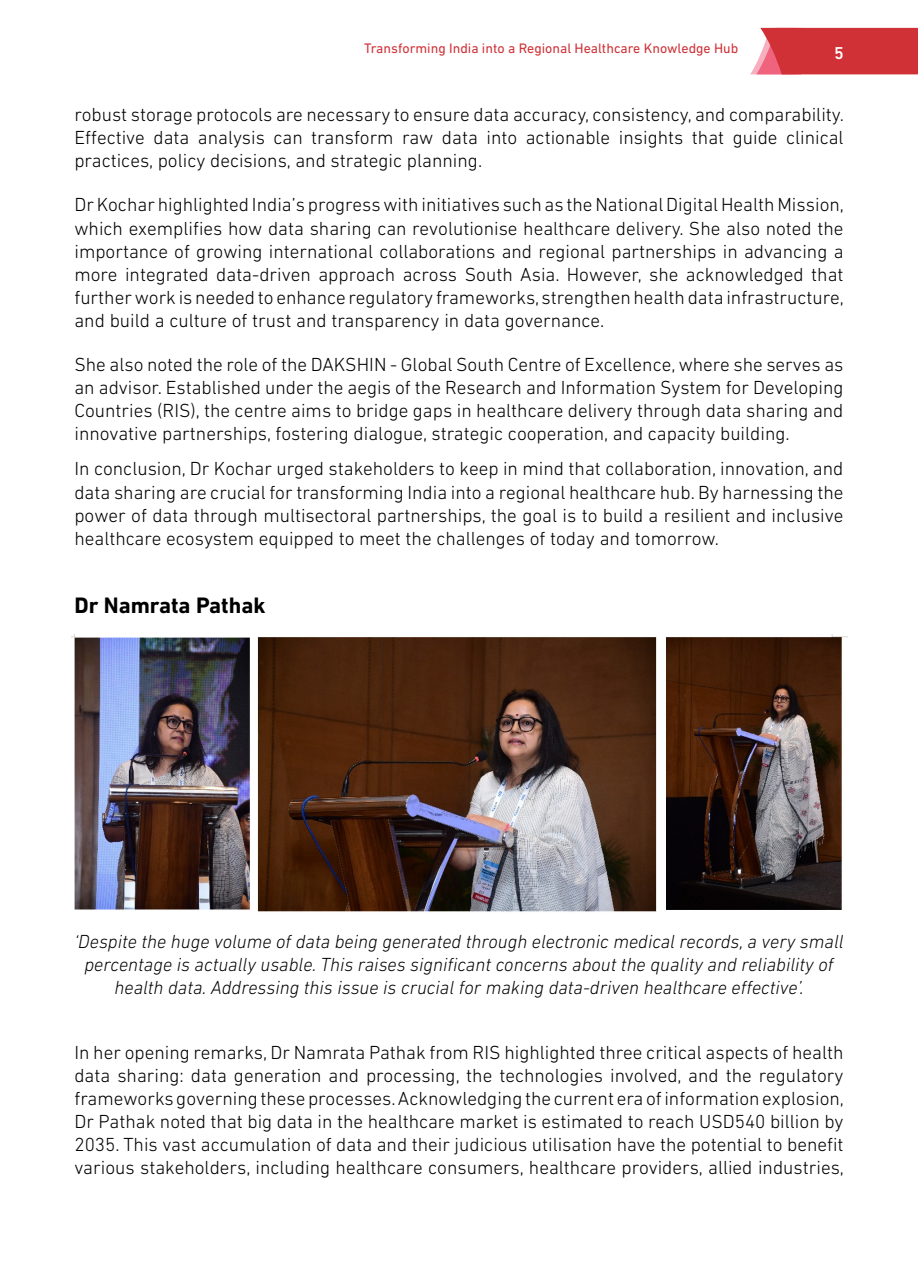
<style>
.page{position:relative;width:918px;height:1265px;background:#fff}
.page>*{position:absolute;margin:0;border:0;box-sizing:border-box;transform-origin:0 0}
.t1{font:700 22.75px "DIN Next LT Pro";color:#000}
.t2{font:300 19.25px/23.1px "DIN Next LT Pro";color:#000;text-align:justify}
.t3{font:italic 300 19.25px/23.1px "DIN Next LT Pro";color:#000;text-align:center}
.t4{font:500 17.5px "DIN Next LT Pro";color:#fff}
.t5{font:14px "DIN Next LT Pro";color:#cf3137}
</style>
<div class="page">
<svg style="left:750px;top:28px;width:168px;height:46px;background:#d44349"></svg>
<img style="left:72px;top:634px;width:775px;height:278px">
<p class="t5" style="left:364px;top:40px;width:376px">Transforming India into a Regional Healthcare Knowledge Hub</p>
<p class="t4" style="left:834px;top:43px;width:11px">5</p>
<p class="t2" style="left:74px;top:103px;width:771px">robust storage protocols are necessary to ensure data accuracy, consistency, and comparability.<br>Effective data analysis can transform raw data into actionable insights that guide clinical practices, policy decisions, and strategic planning.</p>
<p class="t2" style="left:74px;top:193px;width:771px">Dr Kochar highlighted India’s progress with initiatives such as the National Digital Health Mission, which exemplifies how data sharing can revolutionise healthcare delivery. She also noted the importance of growing international collaborations and regional partnerships in advancing a more integrated data-driven approach across South Asia. However, she acknowledged that further work is needed to enhance regulatory frameworks, strengthen health data infrastructure, and build a culture of trust and transparency in data governance.</p>
<p class="t2" style="left:74px;top:353px;width:770px">She also noted the role of the DAKSHIN - Global South Centre of Excellence, where she serves as an advisor. Established under the aegis of the Research and Information System for Developing Countries (RIS), the centre aims to bridge gaps in healthcare delivery through data sharing and innovative partnerships, fostering dialogue, strategic cooperation, and capacity building.</p>
<p class="t2" style="left:74px;top:457px;width:770px">In conclusion, Dr Kochar urged stakeholders to keep in mind that collaboration, innovation, and data sharing are crucial for transforming India into a regional healthcare hub. By harnessing the power of data through multisectoral partnerships, the goal is to build a resilient and inclusive healthcare ecosystem equipped to meet the challenges of today and tomorrow.</p>
<p class="t1" style="left:74px;top:592px;width:193px">Dr Namrata Pathak</p>
<p class="t3" style="left:74px;top:929px;width:770px">‘Despite the huge volume of data being generated through electronic medical records, a very small percentage is actually usable. This raises significant concerns about the quality and reliability of health data. Addressing this issue is crucial for making data-driven healthcare effective’.</p>
<p class="t2" style="left:74px;top:1041px;width:771px">In her opening remarks, Dr Namrata Pathak from RIS highlighted three critical aspects of health data sharing: data generation and processing, the technologies involved, and the regulatory frameworks governing these processes. Acknowledging the current era of information explosion, Dr Pathak noted that big data in the healthcare market is estimated to reach USD540 billion by 2035. This vast accumulation of data and their judicious utilisation have the potential to benefit various stakeholders, including healthcare consumers, healthcare providers, allied industries,</p>
</div>
